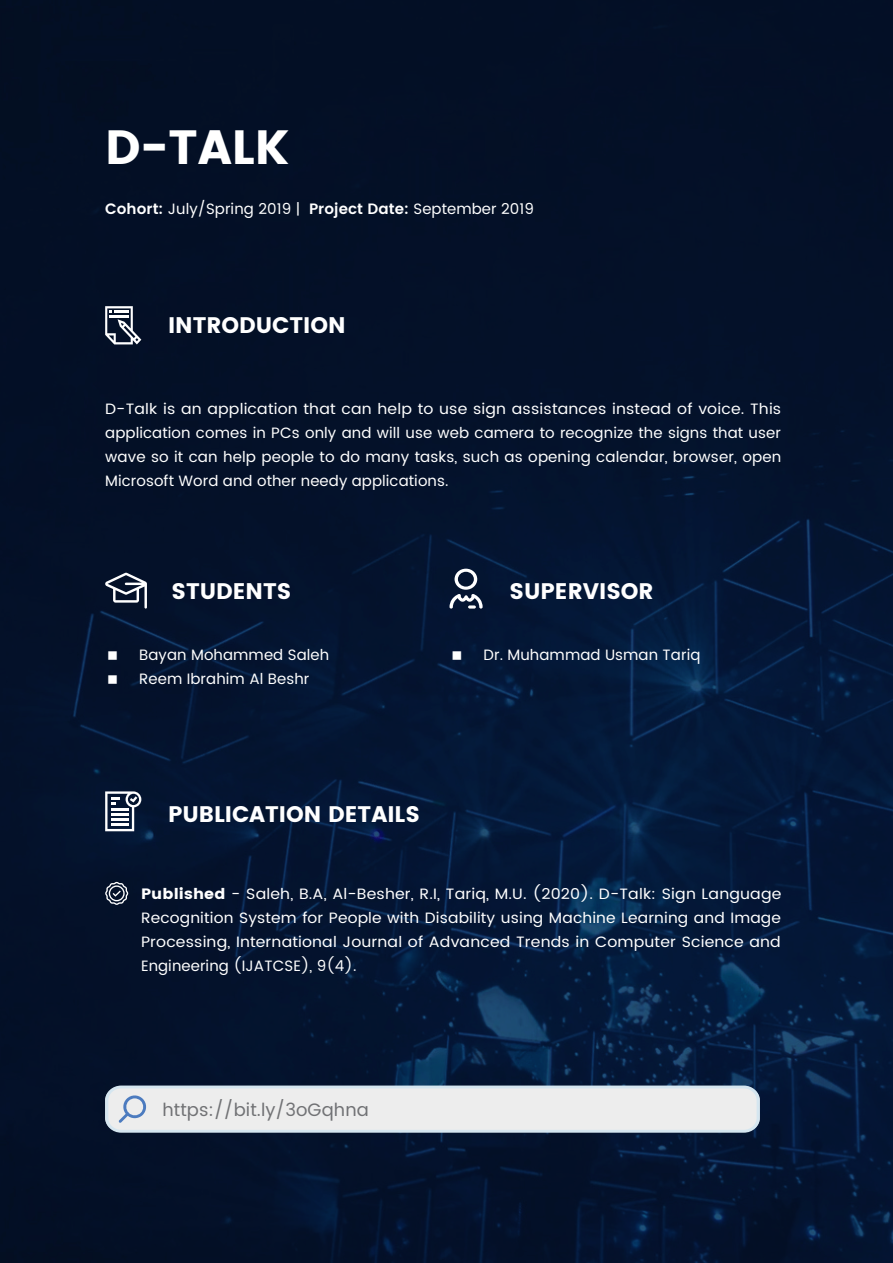
<style>
.page{position:relative;width:893px;height:1263px;background:#fff}
.page>*{position:absolute;margin:0;border:0;box-sizing:border-box;transform-origin:0 0}
.t1{font:48px "Poppins";color:#fff}
.t2{font:22.5px "Poppins";color:#fff}
.t3{font:18px "Poppins";letter-spacing:.005em;color:#717275}
.t4{font:15px/24px "Poppins";letter-spacing:.005em;color:#fff;text-align:justify;scale:1.05 1}
.t5{font:15px "Poppins";letter-spacing:.005em;color:#fff}
.s1{font-weight:600}
.s2{font-style:inherit}
</style>
<div class="page">
<img style="left:0;top:0;width:893px;height:1263px">
<svg style="left:105px;top:1085px;width:655px;height:48px;background:#e3e6e8"></svg>
<svg style="left:105px;top:573px;width:42px;height:36px"></svg>
<svg style="left:105px;top:306px;width:36px;height:38px"></svg>
<svg style="left:449px;top:569px;width:34px;height:40px"></svg>
<svg style="left:105px;top:791px;width:36px;height:40px"></svg>
<svg style="left:105px;top:882px;width:23px;height:23px"></svg>
<svg style="left:108px;top:651px;width:9px;height:9px"></svg>
<svg style="left:108px;top:675px;width:9px;height:9px"></svg>
<svg style="left:453px;top:651px;width:8px;height:9px"></svg>
<p class="t1" style="left:105px;top:119px;width:186px">D-TALK</p>
<p class="t5" style="left:105px;top:197px;width:430px"><span class="s1">Cohort:</span> July/Spring 2019 | <span class="s1">Project Date:</span> September 2019</p>
<p class="t2" style="left:168px;top:312px;width:179px">INTRODUCTION</p>
<p class="t4" style="left:105px;top:397px;width:645px">D-Talk is an application that can help to use sign assistances instead of voice. This application comes in PCs only and will use web camera to recognize the signs that user wave so it can help people to do many tasks, such as opening calendar, browser, open Microsoft Word and other needy applications.</p>
<p class="t2" style="left:171px;top:578px;width:121px">STUDENTS</p>
<p class="t5" style="left:139px;top:644px;width:191px">Bayan Mohammed Saleh</p>
<p class="t5" style="left:139px;top:668px;width:172px">Reem Ibrahim Al Beshr</p>
<p class="t2" style="left:168px;top:801px;width:253px">PUBLICATION DETAILS</p>
<p class="t2" style="left:509px;top:578px;width:146px">SUPERVISOR</p>
<p class="t5" style="left:483px;top:644px;width:218px">Dr. Muhammad Usman Tariq</p>
<p class="t4" style="left:141px;top:882px;width:611px"><span class="s2">Published</span> - Saleh, B.A, Al-Besher, R.I, Tariq, M.U. (2020). D-Talk: Sign Language Recognition System for People with Disability using Machine Learning and Image Processing, International Journal of Advanced Trends in Computer Science and Engineering (IJATCSE), 9(4).</p>
<p class="t3" style="left:162px;top:1097px;width:208px">https://bit.ly/3oGqhna</p>
</div>
